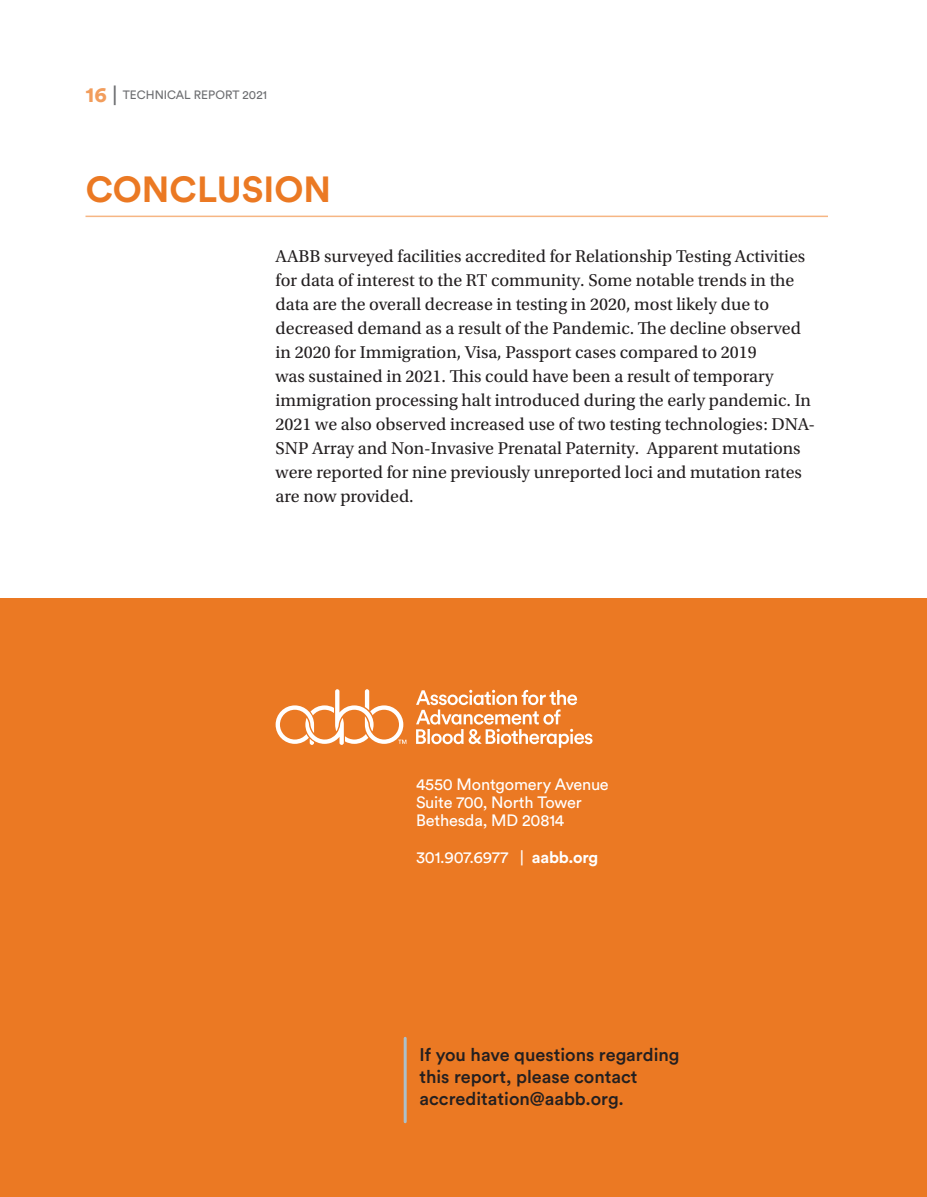
<style>
.page{position:relative;width:927px;height:1197px;background:#fff}
.page>*{position:absolute;margin:0;border:0;box-sizing:border-box;transform-origin:0 0}
.head{font:700 36px "Circular Std";color:#eb7923}
.t1{font:500 18.15px/21.8px "Circular Std";color:#231f20}
.Body{font:18px/24px "Utopia Std";color:#231f20}
.t2{font:16.35px "Circular Std Book";letter-spacing:-.01em;color:#fff}
.t3{font:12px "Circular Std Book";color:#6c6d70}
.s1{font-family:"Circular Std Black";font-size:21px;color:#f29d5c}
.s2{font-size:21px}
.s3{font-family:"Circular Std";font-weight:700}
</style>
<div class="page">
<div style="left:0;top:598px;width:927px;height:599px;background:#eb7923"></div>
<svg style="left:416px;top:690px;width:177px;height:58px"></svg>
<svg style="left:276px;top:689px;width:130px;height:56px"></svg>
<hr style="left:404px;top:1038px;width:3px;height:84px;background:#acc0ca">
<hr style="left:86px;top:216px;width:742px;height:1px;background:#f6b684">
<p class="t3" style="left:86px;top:88px;width:183px"><span class="s1">16</span> <span class="s2">|</span> TECHNICAL REPORT 2021</p>
<p class="head" style="left:86px;top:166px;width:247px">CONCLUSION</p>
<p class="Body" style="left:276px;top:245px;width:541px">AABB surveyed facilities accredited for Relationship Testing Activities for data of interest to the RT community. Some notable trends in the data are the overall decrease in testing in 2020, most likely due to decreased demand as a result of the Pandemic. The decline observed in 2020 for Immigration, Visa, Passport cases compared to 2019<br>was sustained in 2021. This could have been a result of temporary immigration processing halt introduced during the early pandemic. In 2021 we also observed increased use of two testing technologies: DNA-SNP Array and Non-Invasive Prenatal Paternity. Apparent mutations were reported for nine previously unreported loci and mutation rates are now provided.</p>
<p class="t2" style="left:416px;top:774px;width:194px">4550 Montgomery Avenue</p>
<p class="t2" style="left:416px;top:792px;width:167px">Suite 700, North Tower</p>
<p class="t2" style="left:416px;top:811px;width:150px">Bethesda, MD 20814</p>
<p class="t2" style="left:416px;top:847px;width:184px">301.907.6977 | <span class="s3">aabb.org</span></p>
<p class="t1" style="left:420px;top:1044px;width:261px">If you have questions regarding this report, please contact accreditation@aabb.org.</p>
</div>
